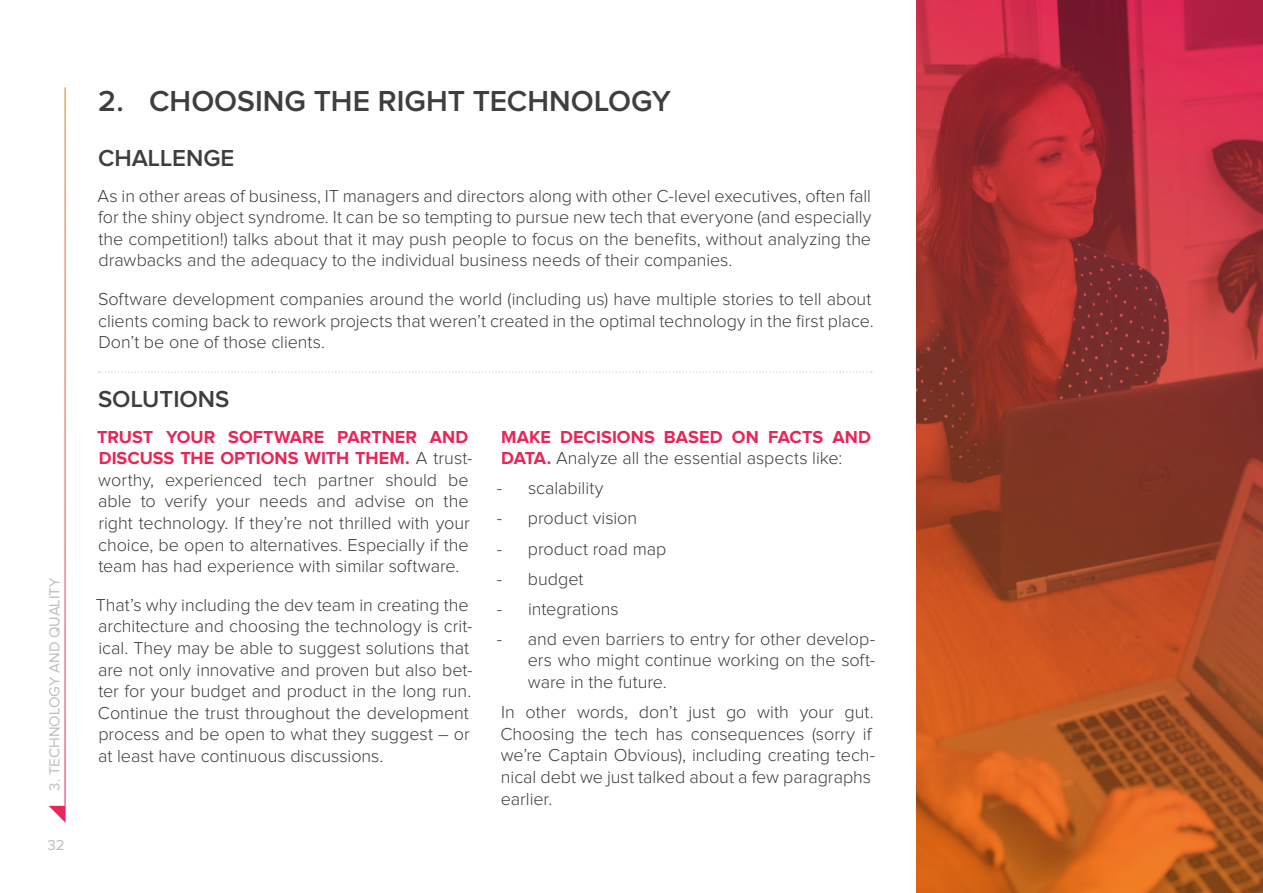
<style>
.page{position:relative;width:1263px;height:893px;background:#fff}
.page>*{position:absolute;margin:0;border:0;box-sizing:border-box;transform-origin:0 0}
.t1{font:600 30px "Proxima Nova";color:#3e3e3f}
.title_small{font:600 24px "Proxima Nova";color:#3e3e3f}
.text_medium{font:300 18px/21.6px "Proxima Nova";letter-spacing:-.005em;color:#3e3e3f}
.t2{font:15px "Proxima Nova";color:#bcbdc0}
.s1{font-weight:700;color:#e7265a}
</style>
<div class="page">
<svg style="left:49px;top:806px;width:17px;height:17px"></svg>
<img style="left:916px;top:0;width:347px;height:893px">
<svg style="left:99px;top:372px;width:773px;height:1px"></svg>
<p class="t2" style="left:48px;top:791px;width:215px;rotate:-90deg">3. TECHNOLOGY AND QUALITY</p>
<p class="t2" style="left:47px;top:838px;width:19px">32</p>
<p class="t1" style="left:149px;top:87px;width:523px">CHOOSING THE RIGHT TECHNOLOGY</p>
<p class="title_small" style="left:98px;top:147px;width:138px">CHALLENGE</p>
<p class="t1" style="left:98px;top:87px;width:27px">2.</p>
<p class="text_medium" style="left:97px;top:186px;width:775px;text-align:justify">As in other areas of business, IT managers and directors along with other C-level executives, often fall for the shiny object syndrome. It can be so tempting to pursue new tech that everyone (and especially the competition!) talks about that it may push people to focus on the benefits, without analyzing the drawbacks and the adequacy to the individual business needs of their companies.</p>
<p class="text_medium" style="left:98px;top:289px;width:777px">Software development companies around the world (including us) have multiple stories to tell about clients coming back to rework projects that weren’t created in the optimal technology in the first place.<br>Don’t be one of those clients.</p>
<p class="title_small" style="left:98px;top:388px;width:133px">SOLUTIONS</p>
<p class="text_medium" style="left:97px;top:427px;width:377px"><span class="s1">TRUST YOUR SOFTWARE PARTNER AND DISCUSS THE OPTIONS WITH THEM.</span> A trust&shy;worthy, experienced tech partner should be able to verify your needs and advise on the right technology. If they’re not thrilled with your choice, be open to alternatives. Especially if the team has had experience with similar software.</p>
<p class="text_medium" style="left:96px;top:595px;width:378px">That’s why including the dev team in creating the architecture and choosing the technology is crit&shy;ical. They may be able to suggest solutions that are not only innovative and proven but also bet&shy;ter for your budget and product in the long run.<br>Continue the trust throughout the development process and be open to what they suggest – or at least have continuous discussions.</p>
<p class="text_medium" style="left:501px;top:427px;width:371px"><span class="s1">MAKE DECISIONS BASED ON FACTS AND<br>DATA.</span> Analyze all the essential aspects like:</p>
<p class="text_medium" style="left:497px;top:478px;width:108px">- scalability</p>
<p class="text_medium" style="left:497px;top:508px;width:142px">- product vision</p>
<p class="text_medium" style="left:497px;top:538px;width:171px">- product road map</p>
<p class="text_medium" style="left:497px;top:569px;width:88px">- budget</p>
<p class="text_medium" style="left:497px;top:599px;width:123px">- integrations</p>
<p class="text_medium" style="left:528px;top:629px;width:349px;text-align:justify;text-indent:-31px">- and even barriers to entry for other develop&shy;ers who might continue working on the soft&shy;ware in the future.</p>
<p class="text_medium" style="left:500px;top:702px;width:376px">In other words, don’t just go with your gut.<br>Choosing the tech has consequences (sorry if we’re Captain Obvious), including creating tech&shy;nical debt we just talked about a few paragraphs earlier.</p>
</div>
